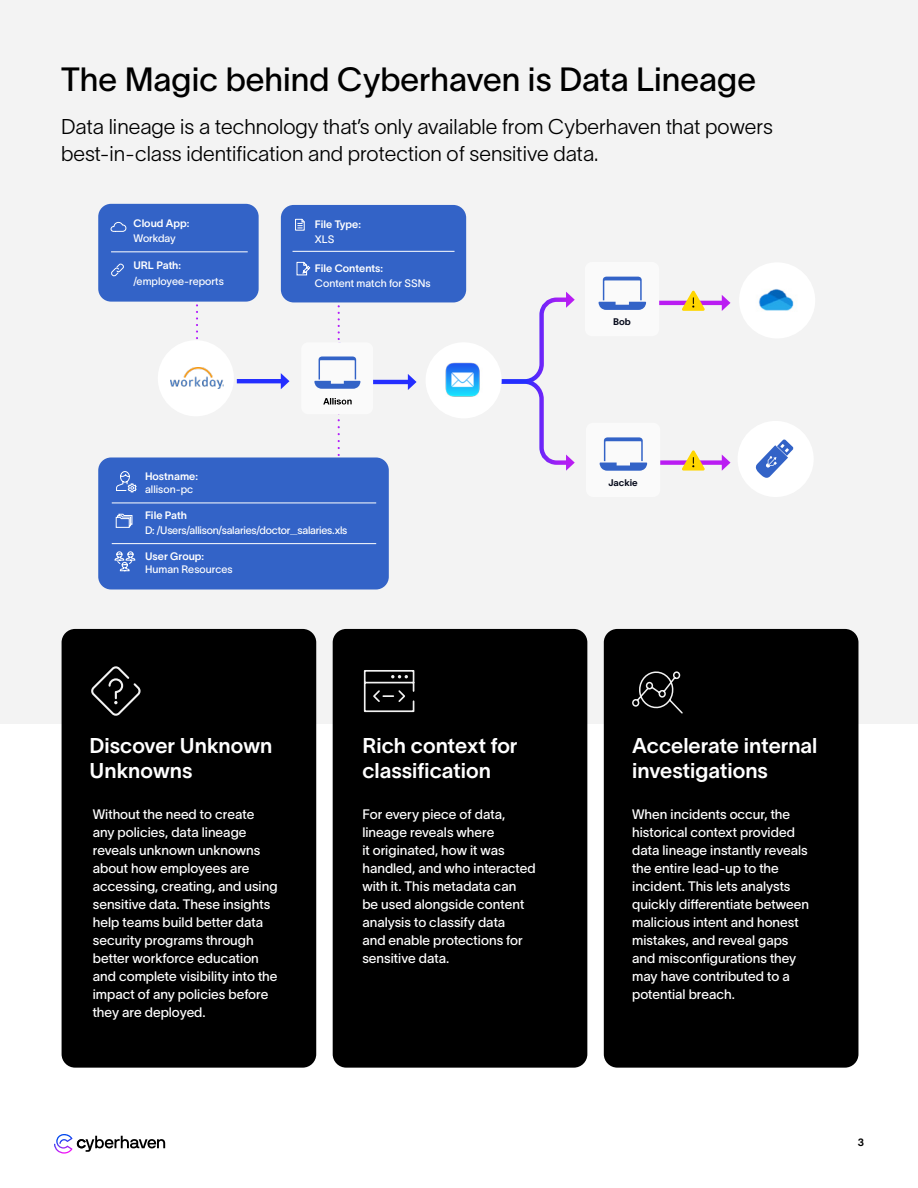
<style>
.page{position:relative;width:918px;height:1188px;background:#fff}
.page>*{position:absolute;margin:0;border:0;box-sizing:border-box;transform-origin:0 0}
.t1{font:33px "TWK Lausanne 400";color:#000}
.t2{font:21px/27px "TWK Lausanne 200";color:#000}
.t3{font:21px/25.2px "TWK Lausanne 600";color:#fff}
.t4{font:13.5px/18px "TWK Lausanne 400";color:#fff}
.t5{font:10.65px "TWK Lausanne 400";color:#fff}
.t6{font:10.65px "TWK Lausanne 600";color:#fff}
.t7{font:10.65px "TWK Lausanne 400";letter-spacing:-.02em;color:#fff}
.t8{font:10.5px "TWK Lausanne 700";color:#000}
.t9{font:9.45px "TWK Lausanne 700";color:#070b1c}
</style>
<div class="page">
<svg style="left:54px;top:1134px;width:111px;height:20px"></svg>
<div style="left:0;top:0;width:918px;height:724px;background:#f3f3f3"></div>
<div style="left:62px;top:629px;width:254px;height:439px;background:#000;border-radius:14px"></div>
<div style="left:333px;top:629px;width:254px;height:439px;background:#000;border-radius:14px"></div>
<div style="left:604px;top:629px;width:254px;height:439px;background:#000;border-radius:14px"></div>
<svg style="left:91px;top:666px;width:50px;height:50px"></svg>
<svg style="left:363px;top:670px;width:52px;height:43px"></svg>
<svg style="left:632px;top:671px;width:51px;height:43px"></svg>
<svg style="left:196px;top:304px;width:2px;height:36px"></svg>
<svg style="left:338px;top:302px;width:2px;height:38px"></svg>
<hr style="left:323px;top:380px;width:87px;height:4px;background:#242eff">
<svg style="left:408px;top:374px;width:9px;height:16px"></svg>
<hr style="left:237px;top:379px;width:46px;height:4px;background:#242eff">
<svg style="left:281px;top:373px;width:9px;height:16px"></svg>
<hr style="left:597px;top:301px;width:127px;height:4px;background:#ba1cf2">
<svg style="left:722px;top:295px;width:8px;height:16px"></svg>
<div style="left:597px;top:460px;width:127px;height:5px;background:#ba1cf2"></div>
<svg style="left:722px;top:455px;width:8px;height:16px"></svg>
<div style="left:98px;top:204px;width:161px;height:98px;background:#3363c7;border-radius:13px"></div>
<svg style="left:111px;top:221px;width:16px;height:11px"></svg>
<hr style="left:111px;top:252px;width:137px;height:1px;background:#fff">
<svg style="left:111px;top:263px;width:13px;height:14px"></svg>
<div style="left:301px;top:342px;width:72px;height:72px;background:#fafafa;border-radius:7px"></div>
<svg style="left:314px;top:357px;width:46px;height:101px"></svg>
<div style="left:281px;top:205px;width:185px;height:97px;background:#3363c7;border-radius:13px"></div>
<svg style="left:295px;top:219px;width:10px;height:12px"></svg>
<svg style="left:296px;top:262px;width:15px;height:14px"></svg>
<hr style="left:293px;top:251px;width:162px;height:1px;background:#fff">
<div style="left:585px;top:262px;width:74px;height:74px;background:#fafafa;border-radius:7px"></div>
<svg style="left:599px;top:277px;width:47px;height:33px"></svg>
<div style="left:586px;top:423px;width:74px;height:74px;background:#fafafa;border-radius:7px"></div>
<svg style="left:600px;top:437px;width:47px;height:34px"></svg>
<svg style="left:682px;top:290px;width:23px;height:21px"></svg>
<svg style="left:682px;top:450px;width:23px;height:21px"></svg>
<svg style="left:502px;top:292px;width:73px;height:179px"></svg>
<div style="left:426px;top:342px;width:76px;height:76px;background:#fff;border-radius:50%"></div>
<img style="left:445px;top:362px;width:35px;height:35px">
<div style="left:158px;top:340px;width:76px;height:76px;background:#fff;border-radius:50%"></div>
<img style="left:170px;top:367px;width:53px;height:22px">
<div style="left:738px;top:421px;width:76px;height:76px;background:#fff;border-radius:50%"></div>
<svg style="left:756px;top:439px;width:38px;height:39px"></svg>
<div style="left:739px;top:262px;width:76px;height:76px;background:#fff;border-radius:50%"></div>
<img style="left:758px;top:289px;width:36px;height:22px">
<div style="left:98px;top:458px;width:291px;height:132px;background:#3363c7;border-radius:13px"></div>
<hr style="left:112px;top:503px;width:264px;height:1px;background:#fff">
<hr style="left:112px;top:543px;width:264px;height:1px;background:#fff">
<svg style="left:116px;top:471px;width:21px;height:22px"></svg>
<svg style="left:115px;top:514px;width:18px;height:14px"></svg>
<svg style="left:114px;top:551px;width:22px;height:21px"></svg>
<h1 class="t1" style="left:61px;top:56px;width:696px">The Magic behind Cyberhaven is Data Lineage</h1>
<h2 class="t2" style="left:61px;top:112px;width:713px">Data lineage is a technology that’s only available from Cyberhaven that powers best-in-class identification and protection of sensitive data.</h2>
<p class="t6" style="left:133px;top:215px;width:57px">Cloud App:</p>
<p class="t5" style="left:133px;top:231px;width:44px">Workday</p>
<p class="t6" style="left:133px;top:258px;width:49px">URL Path:</p>
<p class="t5" style="left:133px;top:273px;width:92px">/employee-reports</p>
<p class="t6" style="left:315px;top:216px;width:48px">File Type:</p>
<p class="t5" style="left:315px;top:232px;width:21px">XLS</p>
<p class="t6" style="left:315px;top:260px;width:70px">File Contents:</p>
<p class="t5" style="left:315px;top:276px;width:117px">Content match for SSNs</p>
<p class="t6" style="left:145px;top:469px;width:54px">Hostname:</p>
<p class="t5" style="left:145px;top:482px;width:50px">allison-pc</p>
<p class="t6" style="left:145px;top:507px;width:43px">File Path</p>
<p class="t7" style="left:145px;top:523px;width:204px">D: /Users/allison/salaries/doctor_salaries.xls</p>
<p class="t6" style="left:145px;top:549px;width:61px">User Group:</p>
<p class="t5" style="left:145px;top:561px;width:89px">Human Resources</p>
<p class="t9" style="left:613px;top:315px;width:19px">Bob</p>
<p class="t9" style="left:608px;top:476px;width:31px">Jackie</p>
<h2 class="t3" style="left:90px;top:732px;width:184px">Discover Unknown<br>Unknowns</h2>
<p class="t4" style="left:93px;top:804px;width:186px">Without the need to create any policies, data lineage reveals unknown unknowns about how employees are accessing, creating, and using sensitive data. These insights help teams build better data security programs through better workforce education and complete visibility into the impact of any policies before they are deployed.</p>
<h2 class="t3" style="left:362px;top:732px;width:157px">Rich context for classification</h2>
<h2 class="t3" style="left:632px;top:732px;width:187px">Accelerate internal investigations</h2>
<p class="t4" style="left:362px;top:804px;width:175px">For every piece of data, lineage reveals where<br>it originated, how it was handled, and who interacted with it. This metadata can<br>be used alongside content analysis to classify data<br>and enable protections for sensitive data.</p>
<p class="t4" style="left:632px;top:804px;width:178px">When incidents occur, the historical context provided data lineage instantly reveals the entire lead-up to the incident. This lets analysts quickly differentiate between malicious intent and honest mistakes, and reveal gaps and misconfigurations they may have contributed to a potential breach.</p>
<p class="t8" style="left:858px;top:1135px;width:8px">3</p>
</div>
